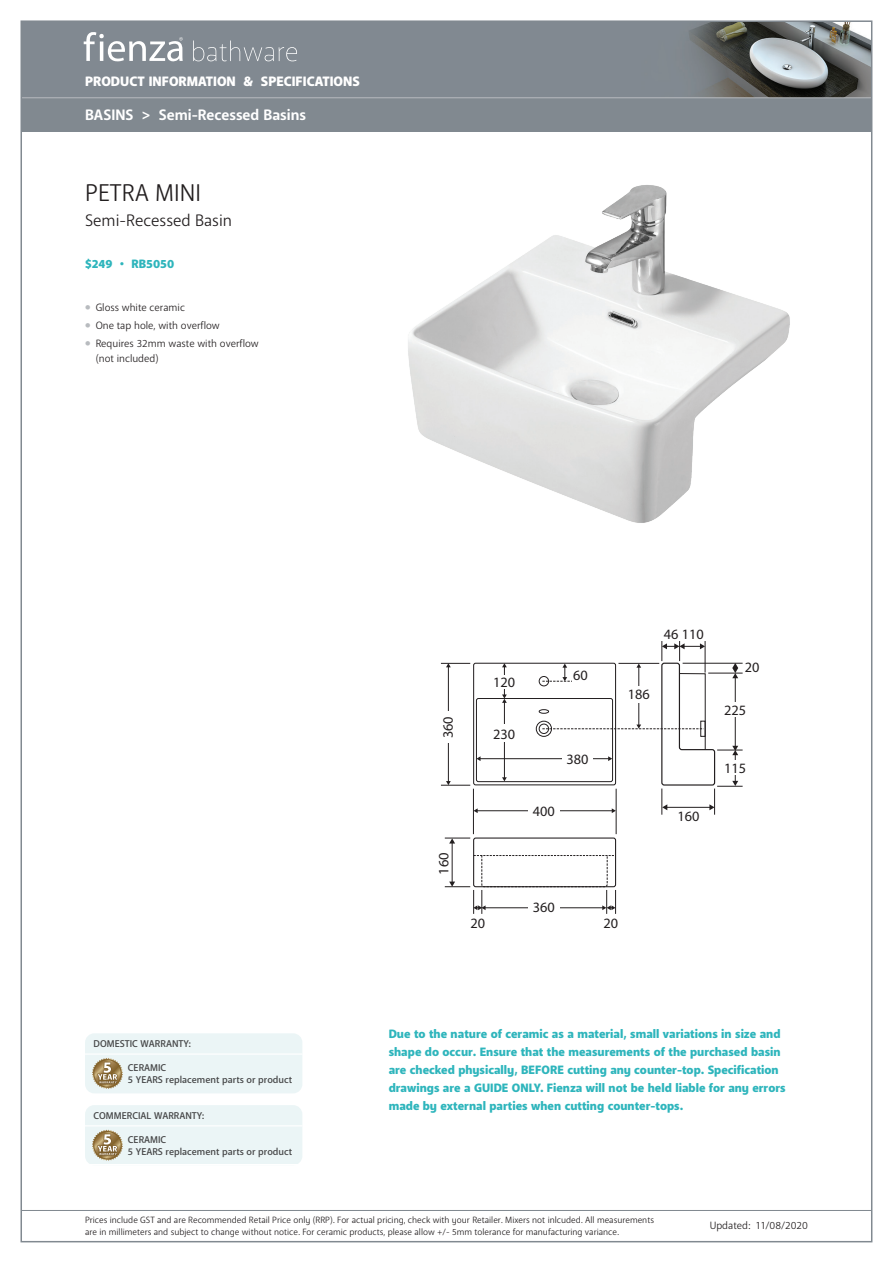
<style>
.page{position:relative;width:893px;height:1263px;background:#fff}
.page>*{position:absolute;margin:0;border:0;box-sizing:border-box;transform-origin:0 0}
.Product_NAME_Title{font:24px "Anago";color:#231f20}
.Product_SUB_Title{font:16.5px "Anago";color:#231f20}
.t1{font:700 15px "Anago";color:#fff}
.t2{font:14.25px "Myriad Pro";color:#231f20}
.t3{font:900 13.5px "Anago";color:#fff}
.Basins_-_PRICE___COD{font:900 12px/18px "Anago";color:#2eb5bc}
.FOB_Date{font:10.5px/15px "Anago";color:#231f20}
.Example_Info{font:500 9.75px "Anago";color:#464748}
.t4{font:9px/12px "Anago";color:#231f20}
.s1{font-weight:500;font-size:7.5px;color:#b8bbbf}
</style>
<div class="page">
<div style="left:21px;top:21px;width:851px;height:111px;background:#818990"></div>
<img style="left:83px;top:23px;width:786px;height:74px">
<hr style="left:21px;top:97px;width:851px;height:1px;background:#b8bbbf">
<svg style="left:84px;top:32px;width:99px;height:29px"></svg>
<svg style="left:193px;top:40px;width:104px;height:21px"></svg>
<hr style="left:21px;top:1210px;width:851px;height:1px;background:#818990">
<img style="left:408px;top:185px;width:382px;height:338px">
<div style="left:85px;top:1033px;width:217px;height:60px;background:#ebf5f6;border-radius:9px"></div>
<svg style="left:92px;top:1058px;width:31px;height:31px"></svg>
<hr style="left:85px;top:1053px;width:217px;height:2px;background:#fff">
<div style="left:85px;top:1105px;width:217px;height:60px;background:#ebf5f6;border-radius:9px"></div>
<svg style="left:92px;top:1130px;width:31px;height:31px"></svg>
<hr style="left:85px;top:1164px;width:217px;height:1px;background:#fff">
<hr style="left:85px;top:1125px;width:217px;height:1px;background:#fff">
<div style="left:473px;top:663px;width:143px;height:122px;border:1px solid #231f20;border-radius:2px"></div>
<div style="left:476px;top:698px;width:137px;height:84px;border:1px solid #231f20;border-radius:2px"></div>
<hr style="left:473px;top:789px;width:1px;height:45px;background:#231f20">
<hr style="left:616px;top:789px;width:1px;height:45px;background:#231f20">
<hr style="left:477px;top:810px;width:135px;height:1px;background:#231f20">
<svg style="left:474px;top:808px;width:4px;height:5px"></svg>
<div style="left:528px;top:804px;width:32px;height:14px;background:#fff"></div>
<div style="left:539px;top:709px;width:10px;height:5px;border:1px solid #231f20;border-radius:50%"></div>
<div style="left:536px;top:721px;width:16px;height:16px;border:1px solid #231f20;border-radius:50%"></div>
<div style="left:539px;top:724px;width:10px;height:10px;border:1px solid #231f20;border-radius:50%"></div>
<hr style="left:448px;top:667px;width:1px;height:115px;background:#231f20">
<svg style="left:441px;top:781px;width:29px;height:5px"></svg>
<svg style="left:441px;top:663px;width:29px;height:4px"></svg>
<div style="left:441px;top:711px;width:15px;height:32px;background:#fff"></div>
<div style="left:539px;top:676px;width:10px;height:10px;border:1px solid #231f20;border-radius:50%"></div>
<hr style="left:504px;top:702px;width:1px;height:76px;background:#231f20">
<svg style="left:502px;top:777px;width:5px;height:4px"></svg>
<div style="left:490px;top:725px;width:28px;height:17px;background:#fff"></div>
<hr style="left:480px;top:758px;width:129px;height:1px;background:#231f20">
<svg style="left:476px;top:756px;width:5px;height:5px"></svg>
<hr style="left:452px;top:843px;width:1px;height:39px;background:#231f20">
<svg style="left:445px;top:838px;width:25px;height:5px"></svg>
<div style="left:481px;top:848px;width:126px;height:39px;border:1px dashed #231f20;border-radius:2px"></div>
<div style="left:476px;top:839px;width:136px;height:16px;background:#fff"></div>
<div style="left:473px;top:837px;width:143px;height:50px;border:1px solid #231f20;border-radius:2px"></div>
<svg style="left:474px;top:855px;width:141px;height:1px"></svg>
<hr style="left:485px;top:907px;width:118px;height:1px;background:#231f20">
<svg style="left:602px;top:890px;width:14px;height:24px"></svg>
<svg style="left:445px;top:881px;width:41px;height:33px"></svg>
<div style="left:528px;top:901px;width:32px;height:14px;background:#fff"></div>
<svg style="left:542px;top:641px;width:201px;height:174px"></svg>
<svg style="left:502px;top:663px;width:5px;height:40px"></svg>
<div style="left:490px;top:676px;width:28px;height:13px;background:#fff"></div>
<p class="t3" style="left:85px;top:72px;width:276px">PRODUCT INFORMATION &amp; SPECIFICATIONS</p>
<p class="t1" style="left:85px;top:106px;width:223px">BASINS &gt; Semi-Recessed Basins</p>
<p class="Product_NAME_Title" style="left:85px;top:178px;width:118px">PETRA MINI</p>
<p class="Product_SUB_Title" style="left:85px;top:210px;width:149px">Semi-Recessed Basin</p>
<p class="Basins_-_PRICE___COD" style="left:85px;top:256px;width:91px">$249 • RB5050</p>
<p class="FOB_Date" style="left:85px;top:300px;width:101px"><span class="s1">●</span> Gloss white ceramic</p>
<p class="FOB_Date" style="left:85px;top:318px;width:136px"><span class="s1">●</span> One tap hole, with overflow</p>
<p class="FOB_Date" style="left:96px;top:336px;width:165px;text-indent:-11px"><span class="s1">●</span> Requires 32mm waste with overflow (not included)</p>
<p class="Example_Info" style="left:94px;top:1038px;width:99px">DOMESTIC WARRANTY:</p>
<p class="Example_Info" style="left:128px;top:1062px;width:40px">CERAMIC</p>
<p class="Example_Info" style="left:128px;top:1073px;width:166px">5 YEARS replacement parts or product</p>
<p class="Example_Info" style="left:94px;top:1110px;width:112px">COMMERCIAL WARRANTY:</p>
<p class="Example_Info" style="left:128px;top:1134px;width:40px">CERAMIC</p>
<p class="Example_Info" style="left:128px;top:1145px;width:166px">5 YEARS replacement parts or product</p>
<p class="t2" style="left:439px;top:738px;width:24px;rotate:-90deg">360</p>
<p class="t2" style="left:435px;top:875px;width:24px;rotate:-90deg">160</p>
<p class="t2" style="left:493px;top:673px;width:24px">120</p>
<p class="t2" style="left:493px;top:725px;width:24px">230</p>
<p class="t2" style="left:573px;top:666px;width:16px">60</p>
<p class="t2" style="left:566px;top:750px;width:24px">380</p>
<p class="t2" style="left:533px;top:802px;width:24px">400</p>
<p class="t2" style="left:664px;top:625px;width:42px">46 110</p>
<p class="t2" style="left:628px;top:686px;width:24px">186</p>
<p class="t2" style="left:677px;top:807px;width:24px">160</p>
<p class="t2" style="left:533px;top:898px;width:24px">360</p>
<p class="t2" style="left:470px;top:914px;width:16px">20</p>
<p class="t2" style="left:604px;top:914px;width:16px">20</p>
<p class="t2" style="left:745px;top:658px;width:16px">20</p>
<p class="t2" style="left:724px;top:701px;width:24px">225</p>
<p class="t2" style="left:724px;top:759px;width:24px">115</p>
<p class="Basins_-_PRICE___COD" style="left:389px;top:1025px;width:398px">Due to the nature of ceramic as a material, small variations in size and shape do occur. Ensure that the measurements of the purchased basin are checked physically, BEFORE cutting any counter-top. Specification drawings are a GUIDE ONLY. Fienza will not be held liable for any errors made by external parties when cutting counter-tops.</p>
<p class="t4" style="left:85px;top:1214px;width:571px">Prices include GST and are Recommended Retail Price only (RRP). For actual pricing, check with your Retailer. Mixers not inlcuded. All measurements are in millimeters and subject to change without notice. For ceramic products, please allow +/- 5mm tolerance for manufacturing variance.</p>
<p class="FOB_Date" style="left:710px;top:1218px;width:100px">Updated: 11/08/2020</p>
</div>
